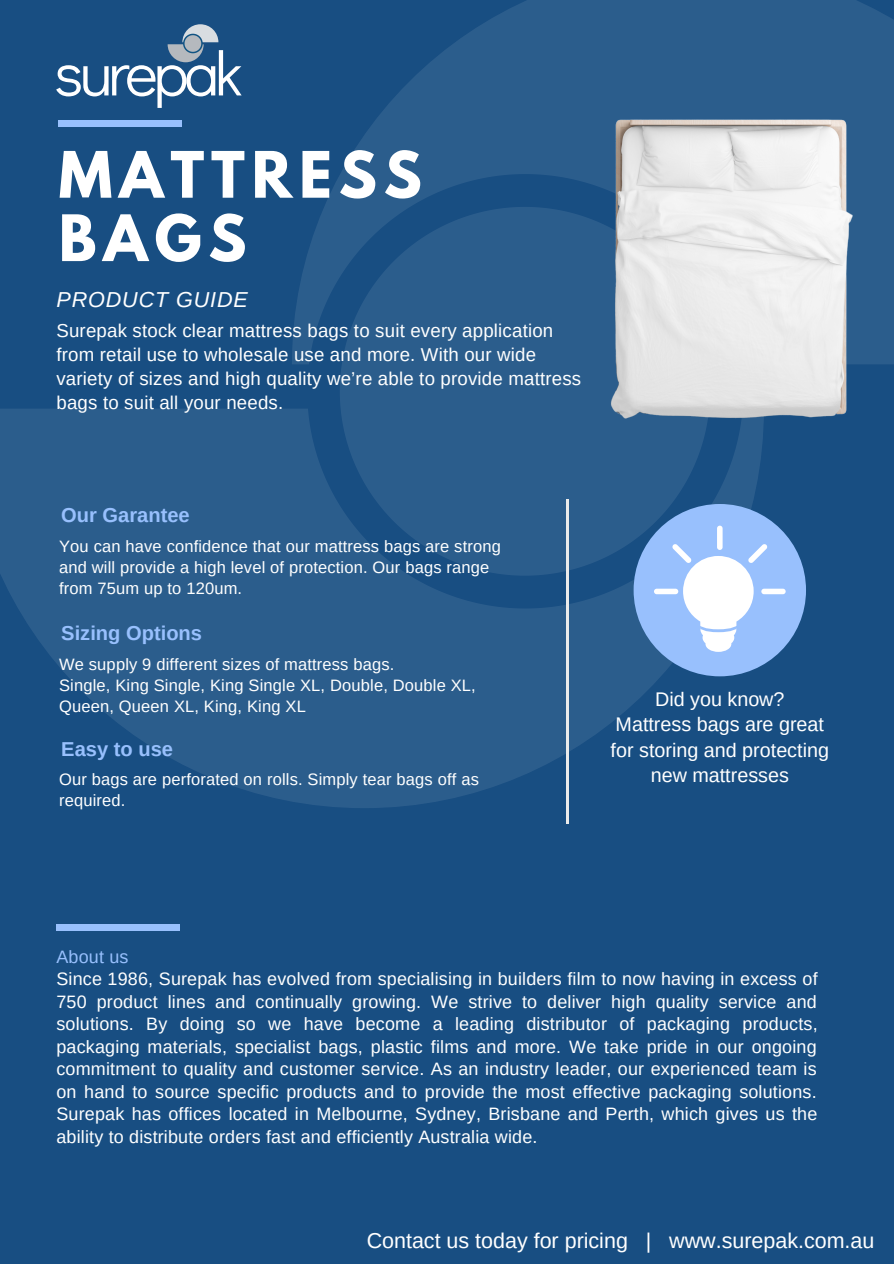
<style>
.page{position:relative;width:894px;height:1264px;background:#fff}
.page>*{position:absolute;margin:0;border:0;box-sizing:border-box;transform-origin:0 0}
.t1{font:62.4px "Didact Gothic";letter-spacing:-.07em;color:#fff}
.t2{font:700 56.7px "League Spartan";letter-spacing:.12em;color:#fff}
.t3{font:italic 21.6px "Arimo";letter-spacing:.04em;color:#fff}
.t4{font:21.45px "Arimo";color:#fff}
.t5{font:700 20.1px "Arimo";color:#98c0fd}
.t6{font:19.8px/25px "Arimo";color:#fff;text-align:center}
.t7{font:18.6px/23.9px "Arimo";letter-spacing:.01em;color:#fff}
.t8{font:18px/22.5px "Arimo";letter-spacing:.01em;color:#fff;text-align:justify}
.t9{font:18px "Arimo";letter-spacing:.01em;color:#98c0fd}
.t10{font:16.5px/21px "Arimo";letter-spacing:.01em;color:#fff}
</style>
<div class="page">
<div style="left:0;top:0;width:893px;height:1263px;background:#184e82"></div>
<svg style="left:0;top:409px;width:763px;height:399px;fill:#2b5d8c"></svg>
<svg style="left:292px;top:0;width:601px;height:364px;fill:#2b5d8c"></svg>
<svg style="left:307px;top:174px;width:436px;height:434px"></svg>
<svg style="left:340px;top:207px;width:369px;height:368px;background:#285b8a"></svg>
<div style="left:58px;top:121px;width:123px;height:6px;background:#98c0fd"></div>
<hr style="left:566px;top:499px;width:2px;height:325px;background:#ebebeb">
<svg style="left:167px;top:24px;width:51px;height:38px"></svg>
<div style="left:633px;top:504px;width:172px;height:172px;background:#98c0fd;border-radius:50%"></div>
<div style="left:716px;top:525px;width:6px;height:25px;background:#fff;border-radius:3px"></div>
<div style="left:761px;top:588px;width:24px;height:6px;background:#fff;border-radius:3px"></div>
<div style="left:653px;top:588px;width:25px;height:6px;background:#fff;border-radius:3px"></div>
<svg style="left:672px;top:544px;width:95px;height:108px"></svg>
<div style="left:56px;top:924px;width:124px;height:6px;background:#98c0fd"></div>
<img style="left:573px;top:84px;width:320px;height:340px">
<p class="t1" style="left:54px;top:30px;width:189px">surepak</p>
<p class="t2" style="left:59px;top:147px;width:364px">MATTRESS</p>
<p class="t2" style="left:59px;top:210px;width:189px">BAGS</p>
<p class="t3" style="left:56px;top:287px;width:193px">PRODUCT GUIDE</p>
<p class="t7" style="left:56px;top:319px;width:526px">Surepak stock clear mattress bags to suit every application from retail use to wholesale use and more. With our wide variety of sizes and high quality we’re able to provide mattress bags to suit all your needs.</p>
<p class="t5" style="left:61px;top:504px;width:130px">Our Garantee</p>
<p class="t10" style="left:59px;top:535px;width:443px">You can have confidence that our mattress bags are strong and will provide a high level of protection. Our bags range from 75um up to 120um.</p>
<p class="t5" style="left:61px;top:622px;width:142px">Sizing Options</p>
<p class="t10" style="left:59px;top:653px;width:337px">We supply 9 different sizes of mattress bags.</p>
<p class="t10" style="left:59px;top:674px;width:418px">Single, King Single, King Single XL, Double, Double XL,<br>Queen, Queen XL, King, King XL</p>
<p class="t5" style="left:61px;top:737px;width:113px">Easy to use</p>
<p class="t10" style="left:59px;top:769px;width:421px">Our bags are perforated on rolls. Simply tear bags off as required.</p>
<p class="t6" style="left:655px;top:687px;width:131px">Did you know?</p>
<p class="t6" style="left:610px;top:712px;width:220px">Mattress bags are great for storing and protecting new mattresses</p>
<p class="t9" style="left:56px;top:946px;width:73px">About us</p>
<p class="t8" style="left:56px;top:967px;width:762px">Since 1986, Surepak has evolved from specialising in builders film to now having in excess of 750 product lines and continually growing. We strive to deliver high quality service and solutions. By doing so we have become a leading distributor of packaging products, packaging materials, specialist bags, plastic films and more. We take pride in our ongoing commitment to quality and customer service. As an industry leader, our experienced team is on hand to source specific products and to provide the most effective packaging solutions.<br>Surepak has offices located in Melbourne, Sydney, Brisbane and Perth, which gives us the ability to distribute orders fast and efficiently Australia wide.</p>
<p class="t4" style="left:366px;top:1228px;width:509px">Contact us today for pricing | www.surepak.com.au</p>
</div>
